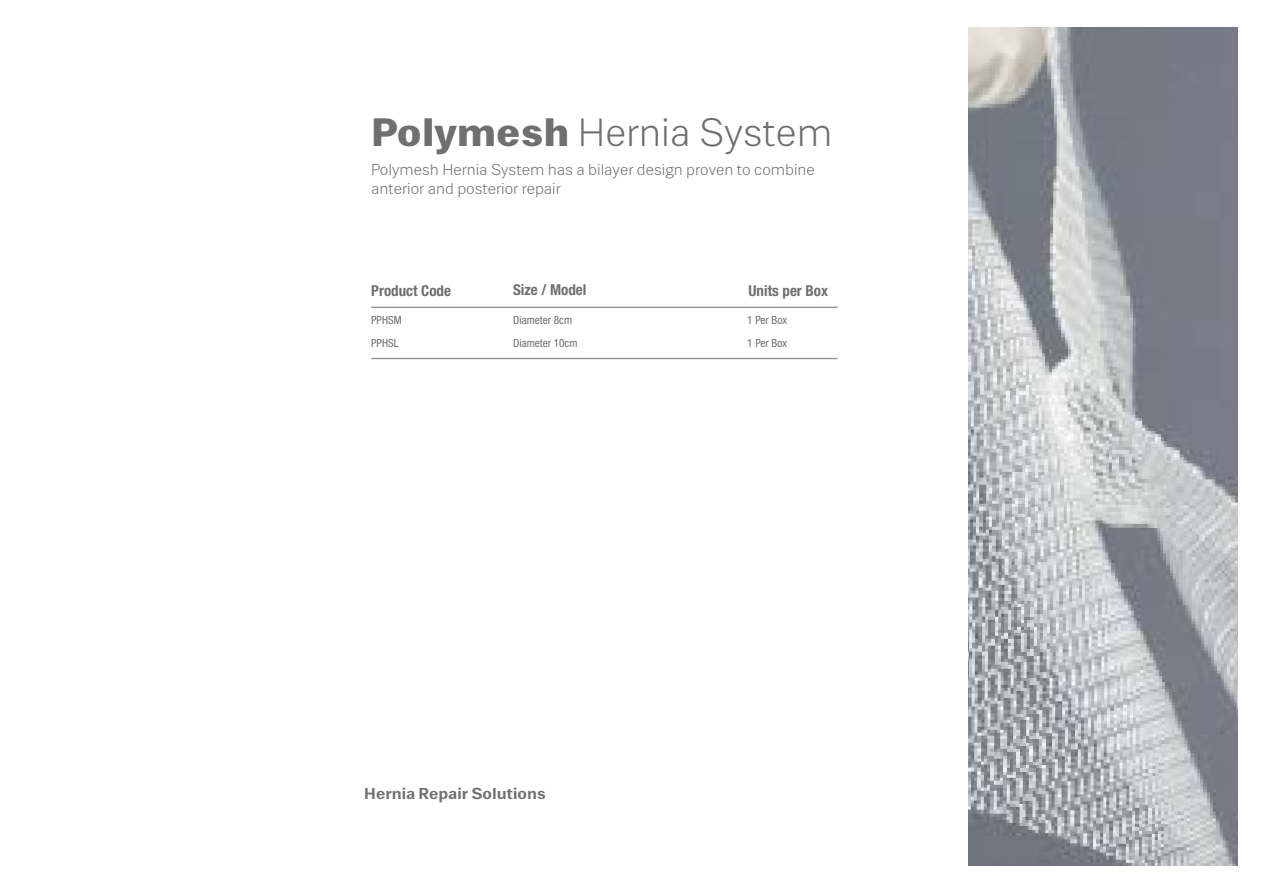
<style>
.page{position:relative;width:1263px;height:893px;background:#fff}
.page>*{position:absolute;margin:0;border:0;box-sizing:border-box;transform-origin:0 0}
.t1{font:40.35px "Caravel Regular 4";color:#706f6f}
.t2{font:16.2px/19.4px "Caravel Regular 4";color:#706f6f}
.t3{font:16.2px "Caravel Regular 2";color:#706f6f}
.t4{font:700 condensed 15px "Helvetica Neue LT Std";color:#706f6f}
.t5{font:condensed 11.25px/22.5px "Helvetica Neue LT Std";color:#706f6f}
.s1{font-family:"Caravel Regular 3"}
</style>
<div class="page">
<hr style="left:371px;top:307px;width:466px;height:1px;background:#929292">
<hr style="left:371px;top:358px;width:466px;height:1px;background:#929292">
<img style="left:968px;top:28px;width:270px;height:837px">
<h1 class="t1" style="left:371px;top:110px;width:463px"><span class="s1">Polymesh</span> Hernia System</h1>
<p class="t2" style="left:371px;top:160px;width:445px">Polymesh Hernia System has a bilayer design proven to combine anterior and posterior repair</p>
<p class="t4" style="left:371px;top:282px;width:81px">Product Code</p>
<p class="t4" style="left:513px;top:281px;width:75px">Size / Model</p>
<p class="t4" style="left:748px;top:282px;width:81px">Units per Box</p>
<p class="t5" style="left:371px;top:309px;width:32px">PPHSM<br>PPHSL</p>
<p class="t5" style="left:513px;top:309px;width:66px">Diameter 8cm<br>Diameter 10cm</p>
<p class="t5" style="left:747px;top:309px;width:41px">1 Per Box<br>1 Per Box</p>
<p class="t3" style="left:364px;top:784px;width:183px">Hernia Repair Solutions</p>
</div>
